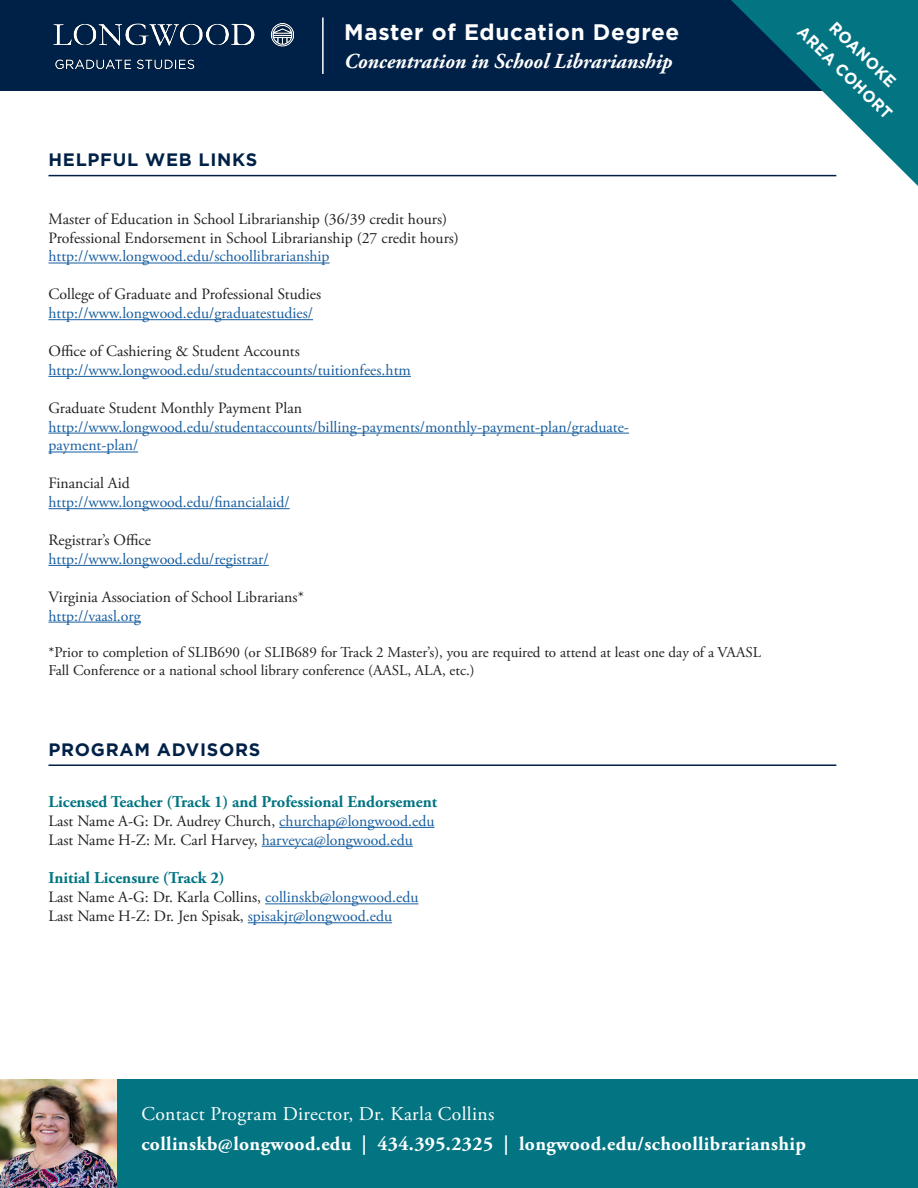
<style>
.page{position:relative;width:918px;height:1188px;background:#fff}
.page>*{position:absolute;margin:0;border:0;box-sizing:border-box;transform-origin:0 0}
.t1{font:700 22.5px "Gotham";letter-spacing:.03em;color:#fff}
.t2{font:italic 700 21.3px "Adobe Garamond Pro";color:#fff}
.t3{font:700 19.5px/30px "Adobe Garamond Pro";letter-spacing:.02em;color:#fff}
.t4{font:700 18px "Gotham";letter-spacing:.04em;color:#002147}
.t5{font:700 16.5px "Adobe Garamond Pro";color:#037582}
.t6{font:700 16.5px "Gotham";color:#fff;scale:.93 1}
.t7{font:15.75px/18.9px "Adobe Garamond Pro";color:#231f20}
.t8{font:15.75px "Adobe Garamond Pro";color:#175d9e}
.t9{font:15px/18px "Adobe Garamond Pro";color:#231f20}
.s1{color:#175d9e}
.s2{font-weight:400}
</style>
<div class="page">
<hr style="left:48px;top:175px;width:788px;height:1px;background:#002147">
<hr style="left:48px;top:263px;width:282px;height:1px;background:#175d9e">
<hr style="left:48px;top:319px;width:265px;height:1px;background:#175d9e">
<hr style="left:48px;top:376px;width:363px;height:1px;background:#175d9e">
<hr style="left:48px;top:433px;width:581px;height:1px;background:#175d9e">
<hr style="left:48px;top:452px;width:90px;height:1px;background:#175d9e">
<hr style="left:48px;top:508px;width:242px;height:1px;background:#175d9e">
<hr style="left:48px;top:565px;width:221px;height:1px;background:#175d9e">
<hr style="left:48px;top:622px;width:93px;height:1px;background:#175d9e">
<div style="left:0;top:0;width:918px;height:90px;background:#002147"></div>
<svg style="left:731px;top:0;width:187px;height:186px"></svg>
<hr style="left:322px;top:17px;width:2px;height:57px;background:#fff">
<img style="left:53px;top:23px;width:241px;height:46px">
<hr style="left:279px;top:827px;width:156px;height:1px;background:#175d9e">
<hr style="left:262px;top:846px;width:151px;height:1px;background:#175d9e">
<hr style="left:265px;top:903px;width:154px;height:1px;background:#175d9e">
<hr style="left:248px;top:922px;width:144px;height:1px;background:#175d9e">
<div style="left:0;top:1080px;width:918px;height:108px;background:#037582"></div>
<img style="left:0;top:1080px;width:117px;height:108px">
<hr style="left:48px;top:764px;width:788px;height:2px;background:#002147">
<p class="t4" style="left:48px;top:148px;width:210px">HELPFUL WEB LINKS</p>
<p class="t1" style="left:344px;top:17px;width:337px">Master of Education Degree</p>
<p class="t2" style="left:344px;top:49px;width:330px">Concentration in School Librarianship</p>
<p class="t7" style="left:48px;top:210px;width:412px">Master of Education in School Librarianship (36/39 credit hours)<br>Professional Endorsement in School Librarianship (27 credit hours)</p>
<p class="t8" style="left:48px;top:247px;width:283px">http://www.longwood.edu/schoollibrarianship</p>
<p class="t7" style="left:48px;top:285px;width:274px">College of Graduate and Professional Studies</p>
<p class="t8" style="left:48px;top:304px;width:266px">http://www.longwood.edu/graduatestudies/</p>
<p class="t7" style="left:48px;top:342px;width:253px">Office of Cashiering &amp; Student Accounts</p>
<p class="t8" style="left:48px;top:360px;width:364px">http://www.longwood.edu/studentaccounts/tuitionfees.htm</p>
<p class="t7" style="left:48px;top:399px;width:255px">Graduate Student Monthly Payment Plan</p>
<p class="t8" style="left:48px;top:417px;width:582px">http://www.longwood.edu/studentaccounts/billing-payments/monthly-payment-plan/graduate-</p>
<p class="t8" style="left:48px;top:436px;width:91px">payment-plan/</p>
<p class="t7" style="left:48px;top:474px;width:83px">Financial Aid</p>
<p class="t8" style="left:48px;top:493px;width:243px">http://www.longwood.edu/financialaid/</p>
<p class="t7" style="left:48px;top:531px;width:104px">Registrar’s Office</p>
<p class="t8" style="left:48px;top:549px;width:222px">http://www.longwood.edu/registrar/</p>
<p class="t7" style="left:48px;top:588px;width:257px">Virginia Association of School Librarians*</p>
<p class="t8" style="left:48px;top:606px;width:94px">http://vaasl.org</p>
<p class="t9" style="left:48px;top:644px;width:714px">*Prior to completion of SLIB690 (or SLIB689 for Track 2 Master’s), you are required to attend at least one day of a VAASL<br>Fall Conference or a national school library conference (AASL, ALA, etc.)</p>
<p class="t4" style="left:48px;top:737px;width:213px">PROGRAM ADVISORS</p>
<p class="t5" style="left:48px;top:792px;width:390px">Licensed Teacher (Track 1) and Professional Endorsement</p>
<p class="t7" style="left:48px;top:812px;width:388px">Last Name A-G: Dr. Audrey Church, <span class="s1">churchap@longwood.edu</span></p>
<p class="t7" style="left:48px;top:831px;width:366px">Last Name H-Z: Mr. Carl Harvey, <span class="s1">harveyca@longwood.edu</span></p>
<p class="t5" style="left:48px;top:869px;width:178px">Initial Licensure (Track 2)</p>
<p class="t7" style="left:48px;top:888px;width:372px">Last Name A-G: Dr. Karla Collins, <span class="s1">collinskb@longwood.edu</span></p>
<p class="t7" style="left:48px;top:907px;width:345px">Last Name H-Z: Dr. Jen Spisak, <span class="s1">spisakjr@longwood.edu</span></p>
<p class="t6" style="left:840px;top:17px;width:93px;rotate:44deg">ROANOKE</p>
<p class="t6" style="left:808px;top:21px;width:136px;rotate:44deg">AREA COHORT</p>
<p class="t3" style="left:141px;top:1099px;width:666px"><span class="s2">Contact Program Director, Dr. Karla Collins<br></span>collinskb@longwood.edu | 434.395.2325 | longwood.edu/schoollibrarianship</p>
</div>
